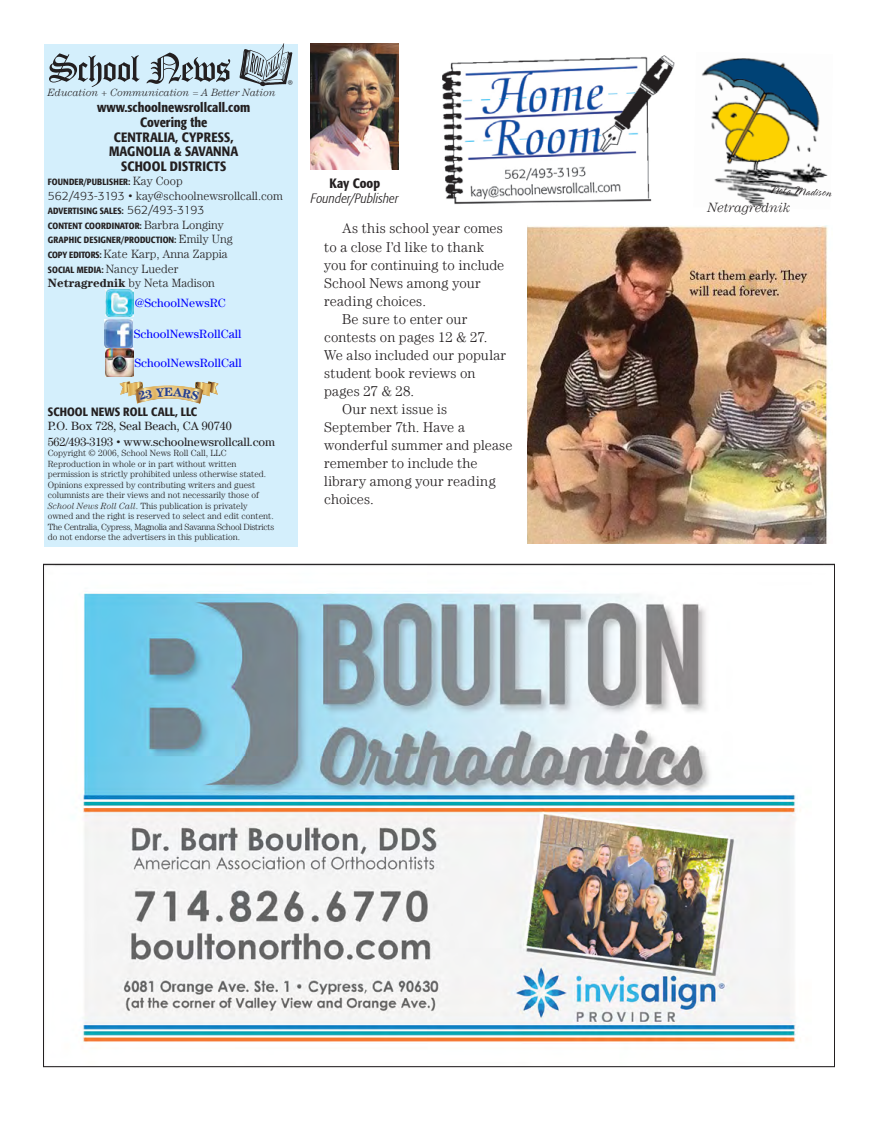
<style>
.page{position:relative;width:878px;height:1121px;background:#fff}
.page>*{position:absolute;margin:0;border:0;box-sizing:border-box;transform-origin:0 0}
.t1{font:300 14.25px "Century LT";letter-spacing:.01em;color:#231f20}
.t2{font:500 condensed 13.5px/14.5px "Formata";color:#231f20;text-align:center}
.t3{font:italic 300 condensed 13.5px "Formata";letter-spacing:.005em;color:#231f20}
.t4{font:italic 300 13.5px "Century LT";letter-spacing:-.005em;color:#231f20}
.t5{font:300 12px "Century LT";color:#231f20}
.t6{font:12px/16px "Century LT";letter-spacing:-.01em;color:#231f20}
.t7{font:12px "Century LT";color:#00f}
.t8{font:500 condensed 12px "Formata";letter-spacing:.01em;color:#231f20}
.t9{font:300 12px "Spring";color:#231f20}
.t10{font:700 12px "Century LT";color:#25408f}
.t11{font:italic 300 10.5px "Century LT";color:#231f20}
.t12{font:9.9px "Myriad";color:#231f20}
.t13{font:300 9px/10.5px "Century LT";color:#231f20}
.t14{font:500 condensed 9px/14.5px "Formata";letter-spacing:.01em;color:#231f20}
.s1{font-family:"Century LT";font-weight:300;font-stretch:normal;font-size:12px}
.s2{font-family:"Formata"}
.s3{font-weight:300;font-stretch:normal;font-size:12px}
.s4{font-family:"Formata";font-weight:500;font-stretch:condensed;font-size:9px}
.s5{font-weight:700}
.s6{font-family:"Formata";font-weight:300}
.s7{font-style:italic}
</style>
<div class="page">
<div style="left:44px;top:44px;width:254px;height:503px;background:#d4effc"></div>
<svg style="left:49px;top:53px;width:90px;height:34px"></svg>
<svg style="left:146px;top:43px;width:146px;height:43px"></svg>
<svg style="left:104px;top:319px;width:1px;height:28px"></svg>
<img style="left:105px;top:319px;width:28px;height:28px">
<img style="left:105px;top:289px;width:29px;height:28px">
<svg style="left:105px;top:348px;width:29px;height:1px"></svg>
<img style="left:105px;top:349px;width:29px;height:27px">
<img style="left:442px;top:55px;width:233px;height:150px">
<img style="left:701px;top:58px;width:127px;height:149px">
<img style="left:311px;top:44px;width:88px;height:126px">
<img style="left:527px;top:225px;width:301px;height:319px">
<img style="left:82px;top:593px;width:719px;height:451px">
<svg style="left:119px;top:381px;width:99px;height:22px"></svg>
<p class="t12" style="left:288px;top:78px;width:7px">®</p>
<p class="t11" style="left:48px;top:87px;width:229px">Education + Communication = A Better Nation</p>
<h2 class="t2" style="left:97px;top:100px;width:155px">www.schoolnewsrollcall.com<br>Covering the<br>CENTRALIA, CYPRESS,<br>MAGNOLIA &amp; SAVANNA<br>SCHOOL DISTRICTS</h2>
<p class="t14" style="left:48px;top:175px;width:136px">FOUNDER/PUBLISHER: <span class="s1">Kay Coop</span></p>
<h3 class="t5" style="left:48px;top:189px;width:236px"><span class="s2">562/493-3193 •</span> kay@schoolnewsrollcall.com</h3>
<p class="t14" style="left:48px;top:204px;width:186px">ADVERTISING SALES: <span class="s3">562/493-3193<br></span>CONTENT COORDINATOR: <span class="s1">Barbra Longiny<br></span>GRAPHIC DESIGNER/PRODUCTION: <span class="s1">Emily Ung</span></p>
<h3 class="t5" style="left:48px;top:247px;width:181px"><span class="s4">COPY EDITORS:</span> Kate Karp, Anna Zappia</h3>
<p class="t14" style="left:48px;top:262px;width:132px">SOCIAL MEDIA: <span class="s1">Nancy Lueder</span></p>
<h3 class="t5" style="left:48px;top:276px;width:168px"><span class="s5">Netragrednik</span> by Neta Madison</h3>
<h3 class="t7" style="left:135px;top:296px;width:92px">@SchoolNewsRC</h3>
<h3 class="t7" style="left:134px;top:326px;width:109px">SchoolNewsRollCall</h3>
<h3 class="t7" style="left:134px;top:355px;width:109px">SchoolNewsRollCall</h3>
<h3 class="t10" style="left:164px;top:385px;width:10px">E</h3>
<h3 class="t8" style="left:48px;top:404px;width:151px">SCHOOL NEWS ROLL CALL, LLC</h3>
<h3 class="t6" style="left:48px;top:417px;width:229px">P.O. Box 728, Seal Beach, CA 90740<br>562/493-3193 <span class="s6">•</span> www.schoolnewsrollcall.com</h3>
<p class="t13" style="left:48px;top:448px;width:228px">Copyright © 2006, School News Roll Call, LLC Reproduction in whole or in part without written permission is strictly prohibited unless otherwise stated.<br>Opinions expressed by contributing writers and guest columnists are their views and not necessarily those of <span class="s7">School News Roll Call</span>. This publication is privately owned and the right is reserved to select and edit content.<br>The Centralia, Cypress, Magnolia and Savanna School Districts do not endorse the advertisers in this publication.</p>
<h2 class="t2" style="left:329px;top:176px;width:52px">Kay Coop</h2>
<h2 class="t3" style="left:311px;top:191px;width:89px">Founder/Publisher</h2>
<h1 class="t1" style="left:342px;top:220px;width:162px">As this school year comes</h1>
<h1 class="t1" style="left:324px;top:238px;width:161px">to a close I’d like to thank</h1>
<h1 class="t1" style="left:324px;top:256px;width:182px">you for continuing to include</h1>
<h1 class="t1" style="left:324px;top:274px;width:158px">School News among your</h1>
<h1 class="t1" style="left:324px;top:292px;width:103px">reading choices.</h1>
<h1 class="t1" style="left:342px;top:310px;width:127px">Be sure to enter our</h1>
<h1 class="t1" style="left:324px;top:328px;width:165px">contests on pages 12 &amp; 27.</h1>
<h1 class="t1" style="left:324px;top:346px;width:183px">We also included our popular</h1>
<h1 class="t1" style="left:324px;top:364px;width:153px">student book reviews on</h1>
<h1 class="t1" style="left:324px;top:382px;width:91px">pages 27 &amp; 28.</h1>
<h1 class="t1" style="left:342px;top:400px;width:107px">Our next issue is</h1>
<h1 class="t1" style="left:324px;top:418px;width:142px">September 7th. Have a</h1>
<h1 class="t1" style="left:324px;top:436px;width:190px">wonderful summer and please</h1>
<h1 class="t1" style="left:324px;top:454px;width:155px">remember to include the</h1>
<h1 class="t1" style="left:324px;top:472px;width:173px">library among your reading</h1>
<h1 class="t1" style="left:324px;top:490px;width:51px">choices.</h1>
<h3 class="t9" style="left:769px;top:183px;width:64px;rotate:3deg">Neta Madison</h3>
<h2 class="t4" style="left:708px;top:200px;width:84px">Netragrednik</h2>
</div>
